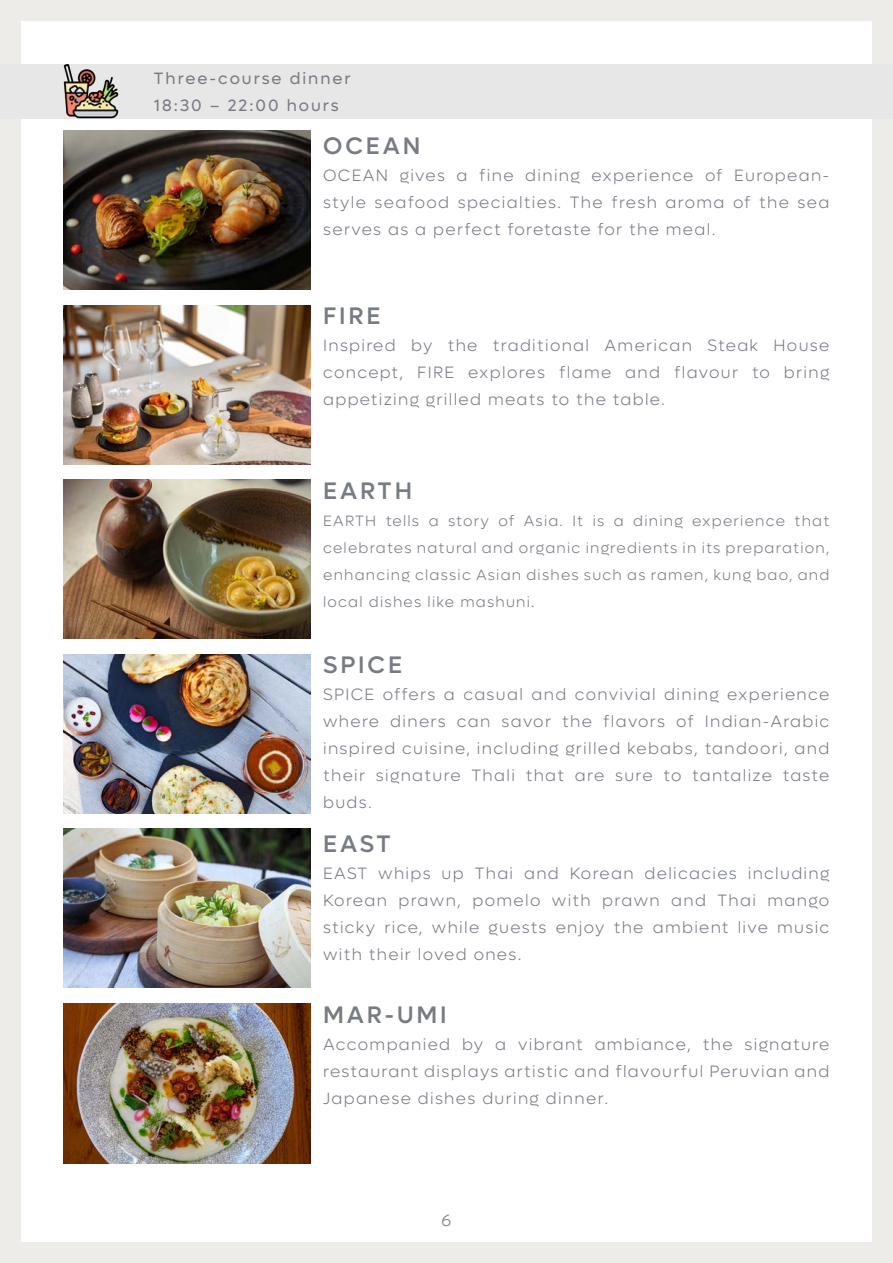
<style>
.page{position:relative;width:893px;height:1263px;background:#eeece9}
.page>*{position:absolute;margin:0;border:0;box-sizing:border-box;transform-origin:0 0}
.t1{font:500 24px "Lufga";letter-spacing:.12em;color:#777b83}
.t2{font:300 16.5px/27px "Lufga";letter-spacing:.08em;color:#777b83;text-align:justify}
.t3{font:16.5px "Lufga";letter-spacing:.12em;color:#777b83}
.t4{font:300 15px/27px "Lufga";letter-spacing:.08em;color:#777b83;text-align:justify}
</style>
<div class="page">
<div style="left:21px;top:21px;width:851px;height:1221px;background:#fff"></div>
<div style="left:0;top:64px;width:893px;height:54px;background:#e8e7e8"></div>
<img style="left:64px;top:130px;width:246px;height:160px">
<img style="left:64px;top:654px;width:246px;height:160px">
<img style="left:64px;top:306px;width:246px;height:159px">
<img style="left:64px;top:829px;width:246px;height:159px">
<img style="left:64px;top:480px;width:246px;height:159px">
<img style="left:64px;top:1004px;width:246px;height:159px">
<img style="left:64px;top:64px;width:54px;height:54px">
<p class="t3" style="left:154px;top:69px;width:198px">Three-course dinner</p>
<p class="t3" style="left:154px;top:96px;width:186px">18:30 – 22:00 hours</p>
<p class="t1" style="left:323px;top:132px;width:99px">OCEAN</p>
<p class="t2" style="left:323px;top:162px;width:508px">OCEAN gives a fine dining experience of European&shy;style seafood specialties. The fresh aroma of the sea serves as a perfect foretaste for the meal.</p>
<p class="t1" style="left:323px;top:302px;width:59px">FIRE</p>
<p class="t2" style="left:323px;top:332px;width:508px">Inspired by the traditional American Steak House concept, FIRE explores flame and flavour to bring appetizing grilled meats to the table.</p>
<p class="t1" style="left:323px;top:476px;width:90px">EARTH</p>
<p class="t4" style="left:323px;top:507px;width:508px">EARTH tells a story of Asia. It is a dining experience that celebrates natural and organic ingredients in its preparation, enhancing classic Asian dishes such as ramen, kung bao, and local dishes like mashuni.</p>
<p class="t1" style="left:323px;top:651px;width:80px">SPICE</p>
<p class="t2" style="left:323px;top:681px;width:508px">SPICE offers a casual and convivial dining experience where diners can savor the flavors of Indian-Arabic inspired cuisine, including grilled kebabs, tandoori, and their signature Thali that are sure to tantalize taste buds.</p>
<p class="t1" style="left:323px;top:830px;width:69px">EAST</p>
<p class="t2" style="left:323px;top:860px;width:508px">EAST whips up Thai and Korean delicacies including Korean prawn, pomelo with prawn and Thai mango sticky rice, while guests enjoy the ambient live music with their loved ones.</p>
<p class="t1" style="left:323px;top:1000px;width:125px">MAR-UMI</p>
<p class="t2" style="left:323px;top:1030px;width:508px">Accompanied by a vibrant ambiance, the signature restaurant displays artistic and flavourful Peruvian and Japanese dishes during dinner.</p>
<p class="t2" style="left:442px;top:1206px;width:11px">6</p>
</div>
